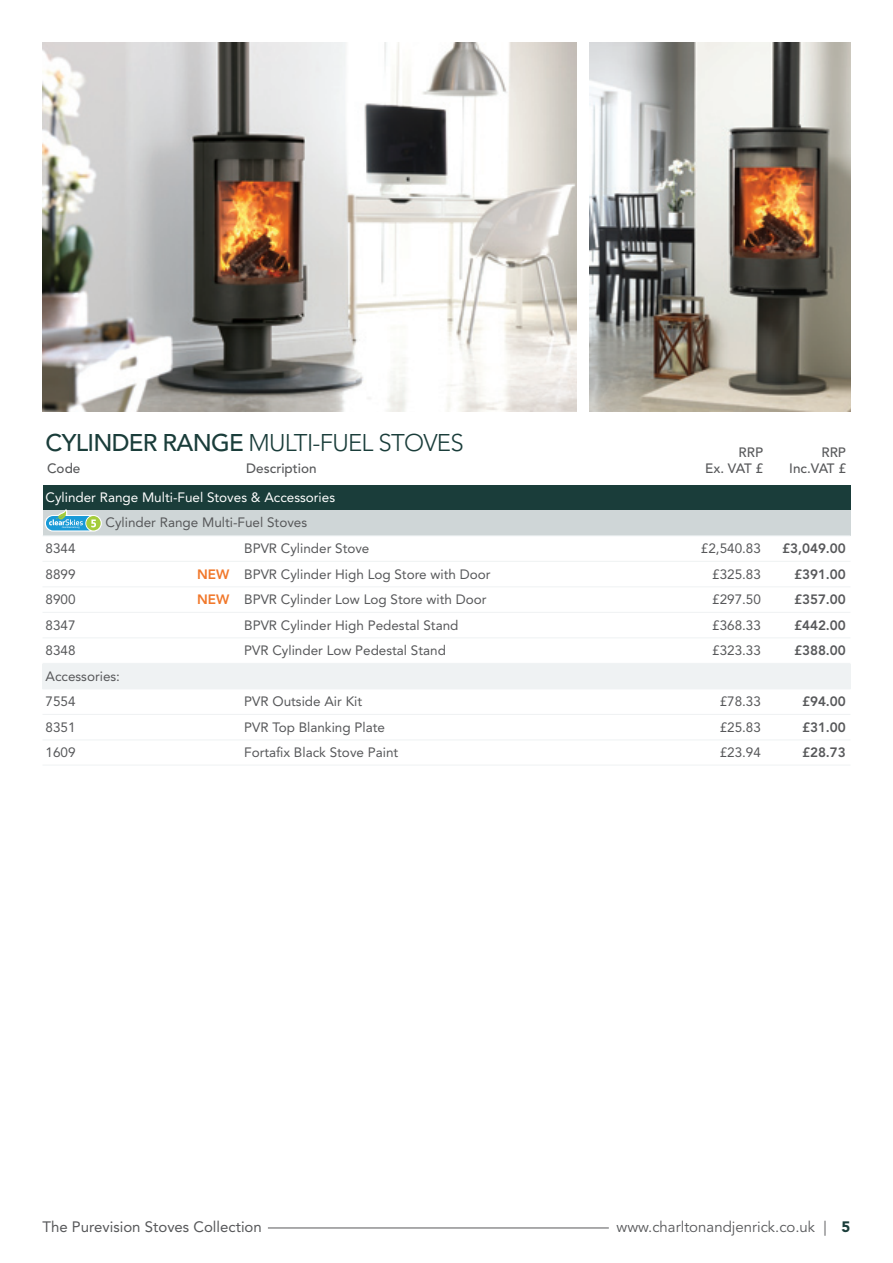
<style>
.page{position:relative;width:893px;height:1263px;background:#fff}
.page>*{position:absolute;margin:0;border:0;box-sizing:border-box;transform-origin:0 0}
.t1{font:300 24px "Avenir LT Std";letter-spacing:-.03em;color:#1a3d3a}
.t2{font:15px "Avenir LT Std";color:#57585a}
.t3{font:15px "Avenir LT Std";color:#57585a}
.t4{font:13.5px/25.5px "Avenir LT Std";color:#57585a}
.t5{font:800 13.5px "Avenir LT Std";color:#57585a}
.t6{font:13.5px "Avenir LT Std";color:#fff}
.t7{font:500 13.5px/16.2px "Avenir LT Std";color:#57585a;text-align:right}
.s1{font-weight:500}
.s2{font-weight:800;color:#f1782b}
.s3{font-weight:900;color:#1a3d3a}
</style>
<div class="page">
<hr style="left:268px;top:1227px;width:341px;height:1px;background:#57585a">
<div style="left:43px;top:485px;width:807px;height:25px;background:#1a3d3a"></div>
<div style="left:43px;top:510px;width:807px;height:25px;background:#cfd6d7"></div>
<div style="left:43px;top:664px;width:151px;height:24px;background:#eff2f3"></div>
<div style="left:194px;top:664px;width:656px;height:24px;background:#eff2f3"></div>
<hr style="left:43px;top:535px;width:807px;height:1px;background:#eff2f3">
<hr style="left:43px;top:561px;width:807px;height:1px;background:#eff2f3">
<hr style="left:43px;top:586px;width:807px;height:1px;background:#eff2f3">
<hr style="left:43px;top:612px;width:807px;height:1px;background:#eff2f3">
<hr style="left:43px;top:637px;width:807px;height:1px;background:#eff2f3">
<hr style="left:43px;top:663px;width:807px;height:1px;background:#eff2f3">
<hr style="left:43px;top:688px;width:807px;height:1px;background:#eff2f3">
<hr style="left:43px;top:714px;width:807px;height:1px;background:#eff2f3">
<hr style="left:43px;top:739px;width:807px;height:1px;background:#eff2f3">
<hr style="left:43px;top:765px;width:807px;height:1px;background:#eff2f3">
<svg style="left:45px;top:509px;width:57px;height:23px"></svg>
<img style="left:43px;top:43px;width:534px;height:369px">
<img style="left:590px;top:43px;width:260px;height:369px">
<h1 class="t1" style="left:46px;top:429px;width:420px"><span class="s1">CYLINDER RANGE</span> MULTI-FUEL STOVES</h1>
<p class="t7" style="left:47px;top:462px;width:35px">Code</p>
<p class="t7" style="left:246px;top:462px;width:72px">Description</p>
<p class="t7" style="left:705px;top:446px;width:59px">RRP<br>Ex. VAT £</p>
<p class="t7" style="left:789px;top:446px;width:58px">RRP<br>Inc.VAT £</p>
<p class="t6" style="left:46px;top:492px;width:291px">Cylinder Range Multi-Fuel Stoves &amp; Accessories</p>
<p class="t4" style="left:106px;top:511px;width:203px">Cylinder Range Multi-Fuel Stoves</p>
<p class="t4" style="left:46px;top:537px;width:32px">8344</p>
<p class="t4" style="left:244px;top:537px;width:127px">BPVR Cylinder Stove</p>
<p class="t4" style="left:701px;top:537px;width:62px">£2,540.83</p>
<p class="t5" style="left:782px;top:543px;width:65px">£3,049.00</p>
<p class="t4" style="left:46px;top:562px;width:32px">8899</p>
<p class="t4" style="left:197px;top:562px;width:295px"><span class="s2">NEW</span> BPVR Cylinder High Log Store with Door</p>
<p class="t4" style="left:712px;top:562px;width:50px">£325.83</p>
<p class="t5" style="left:794px;top:568px;width:53px">£391.00</p>
<p class="t4" style="left:46px;top:588px;width:32px">8900</p>
<p class="t4" style="left:197px;top:588px;width:291px"><span class="s2">NEW</span> BPVR Cylinder Low Log Store with Door</p>
<p class="t4" style="left:712px;top:588px;width:50px">£297.50</p>
<p class="t5" style="left:794px;top:594px;width:53px">£357.00</p>
<p class="t4" style="left:46px;top:613px;width:32px">8347</p>
<p class="t4" style="left:244px;top:613px;width:216px">BPVR Cylinder High Pedestal Stand</p>
<p class="t4" style="left:712px;top:613px;width:50px">£368.33</p>
<p class="t5" style="left:794px;top:619px;width:53px">£442.00</p>
<p class="t4" style="left:46px;top:639px;width:32px">8348</p>
<p class="t4" style="left:244px;top:639px;width:203px">PVR Cylinder Low Pedestal Stand</p>
<p class="t4" style="left:712px;top:639px;width:50px">£323.33</p>
<p class="t5" style="left:794px;top:645px;width:53px">£388.00</p>
<p class="t4" style="left:46px;top:664px;width:76px">Accessories:<br>7554</p>
<p class="t4" style="left:244px;top:690px;width:120px">PVR Outside Air Kit</p>
<p class="t4" style="left:720px;top:690px;width:43px">£78.33</p>
<p class="t5" style="left:802px;top:696px;width:45px">£94.00</p>
<p class="t4" style="left:46px;top:715px;width:32px">8351</p>
<p class="t4" style="left:244px;top:715px;width:142px">PVR Top Blanking Plate</p>
<p class="t4" style="left:720px;top:715px;width:43px">£25.83</p>
<p class="t5" style="left:802px;top:721px;width:45px">£31.00</p>
<p class="t4" style="left:46px;top:741px;width:32px">1609</p>
<p class="t4" style="left:244px;top:741px;width:156px">Fortafix Black Stove Paint</p>
<p class="t4" style="left:720px;top:741px;width:43px">£23.94</p>
<p class="t5" style="left:802px;top:747px;width:45px">£28.73</p>
<p class="t3" style="left:43px;top:1220px;width:221px">The Purevision Stoves Collection</p>
<p class="t2" style="left:617px;top:1220px;width:235px">www.charltonandjenrick.co.uk | <span class="s3">5</span></p>
</div>
